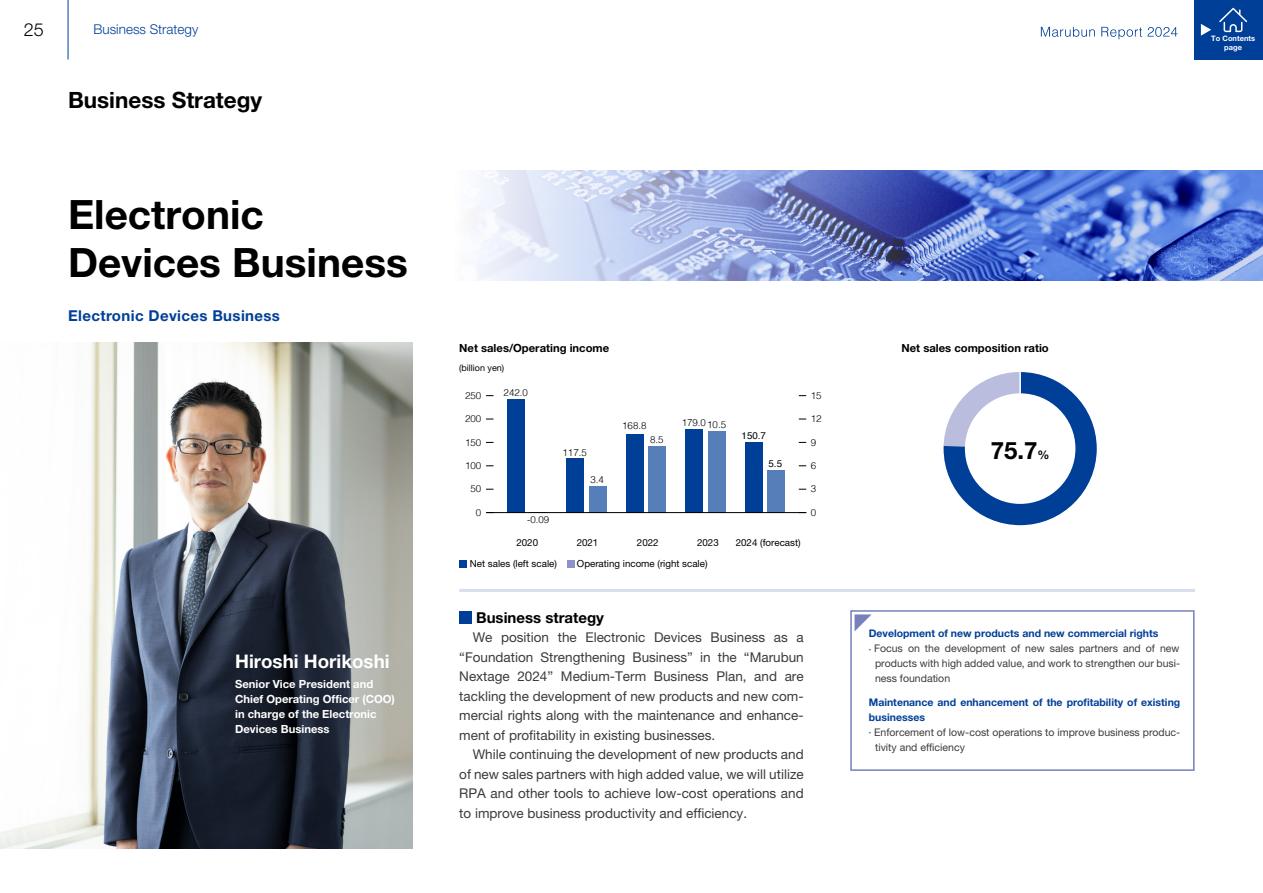
<style>
.page{position:relative;width:1263px;height:893px;background:#fff}
.page>*{position:absolute;margin:0;border:0;box-sizing:border-box;transform-origin:0 0}
.t1{font:700 40.5px/48px "Helvetica Neue LT Std";color:#000}
.t2{font:700 24px "Helvetica Neue LT Std";color:#000}
.t3{font:700 22.5px "Helvetica Neue LT Std";color:#000}
.t4{font:700 18.75px "Helvetica Neue LT Std";color:#fff}
.t5{font:300 18px "Helvetica Neue LT Std";color:#000}
.t6{font:700 15px "Helvetica Neue LT Std";letter-spacing:.025em;color:#003f98}
.t7{font:700 15px "Helvetica Neue LT Std";color:#000}
.t8{font:13.5px/19.5px "Helvetica Neue LT Std";color:#3e3a39;text-align:justify}
.t9{font:300 13.5px "Helvetica Neue LT Std";color:#003f98}
.t10{font:700 11.25px/15px "Helvetica Neue LT Std";color:#fff}
.t11{font:700 11.25px "Helvetica Neue LT Std";color:#000}
.t12{font:10.5px/15px "Helvetica Neue LT Std";color:#3e3a39;text-align:justify}
.t13{font:700 10.5px/15px "Helvetica Neue LT Std";color:#003f98}
.t14{font:9.75px "Helvetica Neue LT Std";color:#000}
.t15{font:300 9.75px "Helvetica";color:#000}
.t16{font:9.75px "Helvetica";color:#000}
.t17{font:9px "Helvetica Neue LT Std";color:#000}
.t18{font:700 7.5px/9px "Helvetica Neue LT Std";color:#fff;text-align:center}
.s1{font-size:12px}
.s2{font-family:"Koz Go Pr 6 N";font-size:7.8px;color:#567eb8}
</style>
<div class="page">
<hr style="left:68px;top:0;width:1px;height:60px;background:#003f98">
<div style="left:1195px;top:0;width:68px;height:60px;background:#003f98"></div>
<svg style="left:1219px;top:8px;width:28px;height:24px"></svg>
<svg style="left:1201px;top:24px;width:10px;height:12px"></svg>
<svg style="left:1041px;top:27px;width:54px;height:10px"></svg>
<svg style="left:1101px;top:27px;width:76px;height:12px"></svg>
<img style="left:0;top:342px;width:412px;height:506px">
<div style="left:507px;top:399px;width:18px;height:114px;background:#003f98"></div>
<div style="left:566px;top:458px;width:18px;height:55px;background:#003f98"></div>
<div style="left:626px;top:434px;width:18px;height:79px;background:#003f98"></div>
<div style="left:685px;top:429px;width:18px;height:84px;background:#003f98"></div>
<div style="left:745px;top:442px;width:18px;height:71px;background:#003f98"></div>
<svg style="left:529px;top:513px;width:18px;height:1px"></svg>
<div style="left:589px;top:486px;width:18px;height:27px;background:#567eb8"></div>
<div style="left:648px;top:446px;width:18px;height:67px;background:#567eb8"></div>
<div style="left:708px;top:431px;width:18px;height:82px;background:#567eb8"></div>
<div style="left:767px;top:470px;width:18px;height:43px;background:#567eb8"></div>
<hr style="left:486px;top:512px;width:320px;height:1px;background:#000">
<div style="left:459px;top:560px;width:8px;height:8px;background:#003f98"></div>
<div style="left:567px;top:560px;width:7px;height:8px;background:#8d93c8"></div>
<svg style="left:944px;top:372px;width:153px;height:153px"></svg>
<hr style="left:1019px;top:372px;width:2px;height:77px;background:#fff">
<div style="left:965px;top:393px;width:110px;height:111px;background:#fff;border-radius:50%"></div>
<img style="left:474px;top:170px;width:789px;height:111px">
<hr style="left:459px;top:589px;width:736px;height:3px;background:#d8deee">
<div style="left:459px;top:611px;width:13px;height:12px;background:#003f98"></div>
<div style="left:850px;top:610px;width:344px;height:161px;border:2px solid #7580bd"></div>
<svg style="left:854px;top:614px;width:17px;height:17px"></svg>
<h3 class="t5" style="left:24px;top:18px;width:22px">25</h3>
<p class="t9" style="left:94px;top:21px;width:106px">Business Strategy</p>
<h3 class="t3" style="left:68px;top:86px;width:196px">Business Strategy</h3>
<h1 class="t1" style="left:68px;top:190px;width:341px">Electronic<br>Devices Business</h1>
<p class="t6" style="left:68px;top:307px;width:213px">Electronic Devices Business</p>
<h3 class="t4" style="left:235px;top:650px;width:156px">Hiroshi Horikoshi</h3>
<p class="t10" style="left:235px;top:676px;width:161px">Senior Vice President and<br>Chief Operating Officer (COO) in charge of the Electronic<br>Devices Business</p>
<p class="t18" style="left:1211px;top:34px;width:45px">To Contents page</p>
<p class="t11" style="left:459px;top:341px;width:151px">Net sales/Operating income</p>
<p class="t17" style="left:459px;top:362px;width:47px">(billion yen)</p>
<p class="t15" style="left:465px;top:387px;width:18px">250</p>
<p class="t15" style="left:504px;top:384px;width:26px">242.0</p>
<p class="t15" style="left:811px;top:387px;width:12px">15</p>
<p class="t15" style="left:465px;top:410px;width:18px">200</p>
<p class="t15" style="left:465px;top:434px;width:18px">150</p>
<p class="t15" style="left:622px;top:417px;width:26px">168.8</p>
<p class="t15" style="left:682px;top:414px;width:46px">179.010.5</p>
<p class="t15" style="left:650px;top:431px;width:15px">8.5</p>
<p class="t16" style="left:741px;top:428px;width:26px">150.7</p>
<p class="t15" style="left:811px;top:410px;width:12px">12</p>
<p class="t15" style="left:811px;top:434px;width:7px">9</p>
<p class="t15" style="left:562px;top:444px;width:26px">117.5</p>
<p class="t15" style="left:465px;top:457px;width:18px">100</p>
<p class="t16" style="left:768px;top:456px;width:15px">5.5</p>
<p class="t15" style="left:811px;top:457px;width:7px">6</p>
<p class="t15" style="left:590px;top:471px;width:15px">3.4</p>
<p class="t15" style="left:470px;top:481px;width:12px">50</p>
<p class="t15" style="left:811px;top:481px;width:7px">3</p>
<p class="t15" style="left:476px;top:504px;width:7px">0</p>
<p class="t15" style="left:527px;top:511px;width:24px">-0.09</p>
<p class="t15" style="left:811px;top:504px;width:7px">0</p>
<p class="t14" style="left:516px;top:537px;width:23px">2020</p>
<p class="t14" style="left:577px;top:537px;width:23px">2021</p>
<p class="t14" style="left:637px;top:537px;width:23px">2022</p>
<p class="t14" style="left:697px;top:537px;width:23px">2023</p>
<p class="t14" style="left:736px;top:537px;width:66px">2024 (forecast)</p>
<p class="t14" style="left:470px;top:558px;width:89px">Net sales (left scale)</p>
<p class="t14" style="left:577px;top:558px;width:132px">Operating income (right scale)</p>
<p class="t7" style="left:476px;top:608px;width:129px">Business strategy</p>
<p class="t8" style="left:459px;top:627px;width:346px;text-indent:14px">We position the Electronic Devices Business as a “Foundation Strengthening Business” in the “Marubun Nextage 2024” Medium-Term Business Plan, and are tackling the development of new products and new com&shy;mercial rights along with the maintenance and enhance&shy;ment of profitability in existing businesses.</p>
<p class="t8" style="left:459px;top:744px;width:346px;text-indent:14px">While continuing the development of new products and of new sales partners with high added value, we will utilize RPA and other tools to achieve low-cost operations and to improve business productivity and efficiency.</p>
<p class="t11" style="left:901px;top:341px;width:149px">Net sales composition ratio</p>
<h2 class="t2" style="left:991px;top:435px;width:60px">75.7<span class="s1">%</span></h2>
<p class="t13" style="left:869px;top:626px;width:291px">Development of new products and new commercial rights</p>
<p class="t12" style="left:875px;top:641px;width:307px;text-indent:-6px"><span class="s2">•</span> Focus on the development of new sales partners and of new products with high added value, and work to strengthen our busi&shy;ness foundation</p>
<p class="t13" style="left:869px;top:694px;width:313px">Maintenance and enhancement of the profitability of existing businesses</p>
<p class="t12" style="left:875px;top:725px;width:307px;text-indent:-6px"><span class="s2">•</span> Enforcement of low-cost operations to improve business produc&shy;tivity and efficiency</p>
</div>
